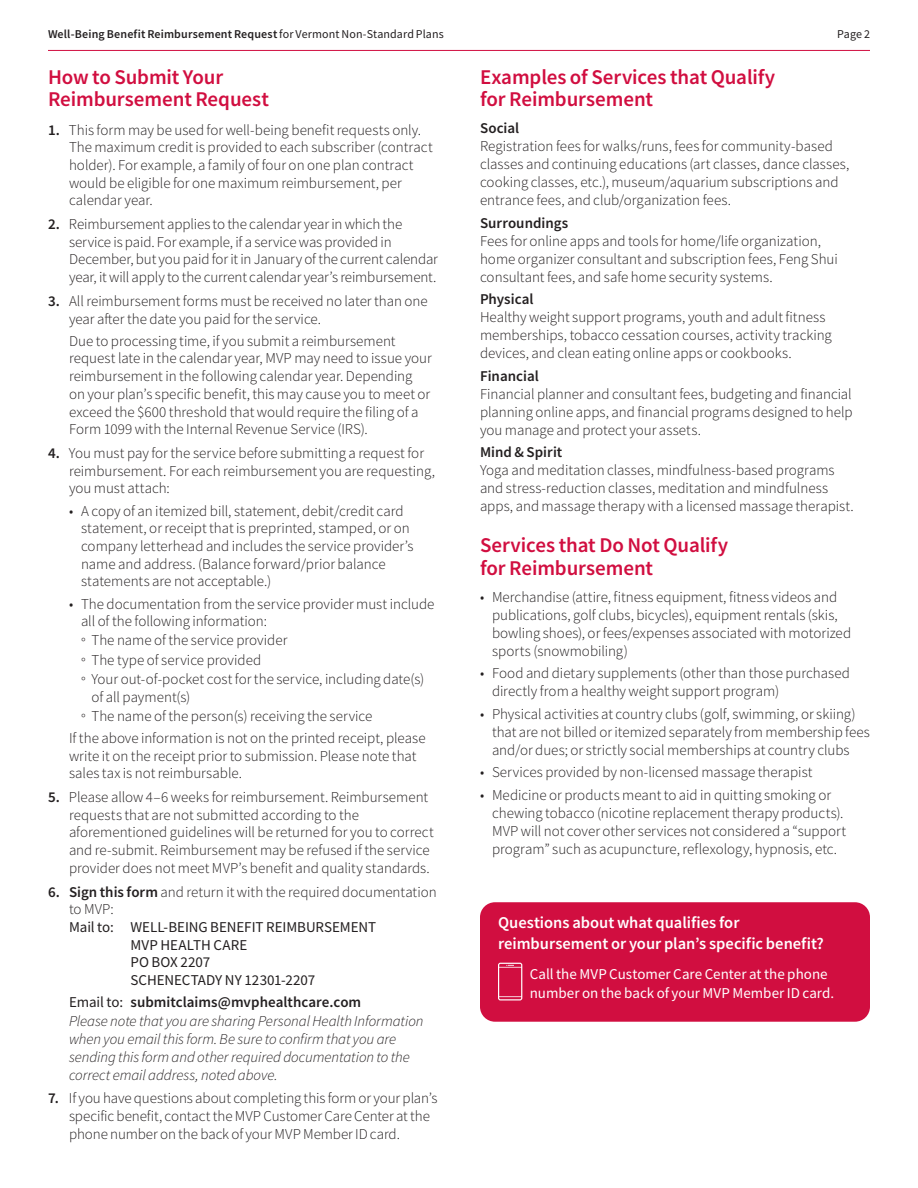
<style>
.page{position:relative;width:918px;height:1188px;background:#fff}
.page>*{position:absolute;margin:0;border:0;box-sizing:border-box;transform-origin:0 0}
.Section_Header{font:600 21px/22.6px "Source Sans Pro";letter-spacing:-.005em;color:#d10e40}
.Section_Header-2{font:600 16.5px/20.4px "Source Sans Pro";color:#fff}
.Section_Header-3{font:300 15px/17.7px "Source Sans Pro";color:#231f20}
.Section_Header-4{font:italic 300 15px/17.7px "Source Sans Pro";letter-spacing:-.005em;color:#231f20}
.Section_Header-5{font:600 15px "Source Sans Pro";color:#231f20}
.Section_Header-6{font:15px "Source Sans Pro";color:#231f20}
.Section_Header-7{font:15px/18.6px "Source Sans Pro";color:#fff}
.Body_Copy{font:600 12px "Source Sans Pro";letter-spacing:.015em;color:#231f20}
.Body_Copy-2{font:12px "Source Sans Pro";color:#231f20}
.s1{font-weight:400}
.s2{font-weight:600}
</style>
<div class="page">
<div style="left:480px;top:902px;width:390px;height:120px;background:#d10e40;border-radius:15px"></div>
<svg style="left:498px;top:963px;width:24px;height:37px"></svg>
<hr style="left:48px;top:50px;width:822px;height:1px;background:#d10e40">
<p class="Body_Copy" style="left:48px;top:26px;width:397px">Well-Being Benefit Reimbursement Request <span class="s1">for Vermont Non-Standard Plans</span></p>
<p class="Body_Copy-2" style="left:837px;top:27px;width:34px">Page 2</p>
<p class="Section_Header" style="left:48px;top:65px;width:222px">How to Submit Your<br>Reimbursement Request</p>
<p class="Section_Header-3" style="left:69px;top:121px;width:365px;text-indent:-21px"><span class="s2">1.</span> This form may be used for well-being benefit requests only.<br>The maximum credit is provided to each subscriber (contract holder). For example, a family of four on one plan contract would be eligible for one maximum reimbursement, per calendar year.</p>
<p class="Section_Header-3" style="left:69px;top:215px;width:370px;text-indent:-21px"><span class="s2">2.</span> Reimbursement applies to the calendar year in which the service is paid. For example, if a service was provided in December, but you paid for it in January of the current calendar year, it will apply to the current calendar year’s reimbursement.</p>
<p class="Section_Header-3" style="left:69px;top:292px;width:360px;text-indent:-21px"><span class="s2">3.</span> All reimbursement forms must be received no later than one year after the date you paid for the service.</p>
<p class="Section_Header-3" style="left:69px;top:332px;width:364px">Due to processing time, if you submit a reimbursement request late in the calendar year, MVP may need to issue your reimbursement in the following calendar year. Depending on your plan’s specific benefit, this may cause you to meet or exceed the $600 threshold that would require the filing of a Form 1099 with the Internal Revenue Service (IRS).</p>
<p class="Section_Header-3" style="left:69px;top:444px;width:368px;text-indent:-21px"><span class="s2">4.</span> You must pay for the service before submitting a request for reimbursement. For each reimbursement you are requesting, you must attach:</p>
<p class="Section_Header-3" style="left:81px;top:502px;width:334px;text-indent:-12px">• A copy of an itemized bill, statement, debit/credit card statement, or receipt that is preprinted, stamped, or on company letterhead and includes the service provider’s name and address. (Balance forward/prior balance statements are not acceptable.)</p>
<p class="Section_Header-3" style="left:81px;top:595px;width:355px;text-indent:-12px">• The documentation from the service provider must include all of the following information:</p>
<p class="Section_Header-3" style="left:81px;top:632px;width:208px">° The name of the service provider</p>
<p class="Section_Header-3" style="left:81px;top:651px;width:182px">° The type of service provided</p>
<p class="Section_Header-3" style="left:92px;top:670px;width:334px;text-indent:-10px">° Your out-of-pocket cost for the service, including date(s) of all payment(s)</p>
<p class="Section_Header-3" style="left:81px;top:707px;width:293px">° The name of the person(s) receiving the service</p>
<p class="Section_Header-3" style="left:69px;top:729px;width:358px">If the above information is not on the printed receipt, please write it on the receipt prior to submission. Please note that sales tax is not reimbursable.</p>
<p class="Section_Header-3" style="left:69px;top:788px;width:366px;text-indent:-21px"><span class="s2">5.</span> Please allow 4–6 weeks for reimbursement. Reimbursement requests that are not submitted according to the aforementioned guidelines will be returned for you to correct and re-submit. Reimbursement may be refused if the service provider does not meet MVP’s benefit and quality standards.</p>
<p class="Section_Header-3" style="left:69px;top:883px;width:369px;text-indent:-21px"><span class="s2">6. Sign this form</span> and return it with the required documentation to MVP:</p>
<p class="Section_Header-6" style="left:69px;top:917px;width:309px">Mail to: WELL-BEING BENEFIT REIMBURSEMENT</p>
<p class="Section_Header-6" style="left:130px;top:935px;width:118px">MVP HEALTH CARE</p>
<p class="Section_Header-6" style="left:130px;top:953px;width:81px">PO BOX 2207</p>
<p class="Section_Header-6" style="left:130px;top:970px;width:186px">SCHENECTADY NY 12301-2207</p>
<p class="Section_Header-5" style="left:69px;top:992px;width:294px"><span class="s1">Email to:</span> submitclaims@mvphealthcare.com</p>
<p class="Section_Header-4" style="left:69px;top:1013px;width:356px">Please note that you are sharing Personal Health Information when you email this form. Be sure to confirm that you are sending this form and other required documentation to the correct email address, noted above.</p>
<p class="Section_Header-3" style="left:69px;top:1089px;width:370px;text-indent:-21px"><span class="s2">7.</span> If you have questions about completing this form or your plan’s specific benefit, contact the MVP Customer Care Center at the phone number on the back of your MVP Member ID card.</p>
<p class="Section_Header" style="left:480px;top:65px;width:297px">Examples of Services that Qualify for Reimbursement</p>
<p class="Section_Header-5" style="left:480px;top:118px;width:41px">Social</p>
<p class="Section_Header-3" style="left:480px;top:137px;width:371px">Registration fees for walks/runs, fees for community-based classes and continuing educations (art classes, dance classes, cooking classes, etc.), museum/aquarium subscriptions and entrance fees, and club/organization fees.</p>
<p class="Section_Header-5" style="left:480px;top:213px;width:90px">Surroundings</p>
<p class="Section_Header-3" style="left:480px;top:232px;width:359px">Fees for online apps and tools for home/life organization, home organizer consultant and subscription fees, Feng Shui consultant fees, and safe home security systems.</p>
<p class="Section_Header-5" style="left:480px;top:289px;width:55px">Physical</p>
<p class="Section_Header-3" style="left:480px;top:308px;width:353px">Healthy weight support programs, youth and adult fitness memberships, tobacco cessation courses, activity tracking devices, and clean eating online apps or cookbooks.</p>
<p class="Section_Header-5" style="left:480px;top:366px;width:60px">Financial</p>
<p class="Section_Header-3" style="left:480px;top:385px;width:374px;text-align:justify">Financial planner and consultant fees, budgeting and financial planning online apps, and financial programs designed to help you manage and protect your assets.</p>
<p class="Section_Header-5" style="left:480px;top:442px;width:84px">Mind &amp; Spirit</p>
<p class="Section_Header-3" style="left:480px;top:461px;width:375px">Yoga and meditation classes, mindfulness-based programs and stress-reduction classes, meditation and mindfulness apps, and massage therapy with a licensed massage therapist.</p>
<p class="Section_Header" style="left:480px;top:533px;width:250px">Services that Do Not Qualify for Reimbursement</p>
<p class="Section_Header-3" style="left:492px;top:588px;width:361px;text-indent:-12px">• Merchandise (attire, fitness equipment, fitness videos and publications, golf clubs, bicycles), equipment rentals (skis, bowling shoes), or fees/expenses associated with motorized sports (snowmobiling)</p>
<p class="Section_Header-3" style="left:492px;top:664px;width:359px;text-indent:-12px">• Food and dietary supplements (other than those purchased directly from a healthy weight support program)</p>
<p class="Section_Header-3" style="left:492px;top:705px;width:380px;text-indent:-12px">• Physical activities at country clubs (golf, swimming, or skiing) that are not billed or itemized separately from membership fees and/or dues; or strictly social memberships at country clubs</p>
<p class="Section_Header-3" style="left:480px;top:763px;width:334px">• Services provided by non-licensed massage therapist</p>
<p class="Section_Header-3" style="left:492px;top:786px;width:356px;text-indent:-12px">• Medicine or products meant to aid in quitting smoking or chewing tobacco (nicotine replacement therapy products).<br>MVP will not cover other services not considered a “support program” such as acupuncture, reflexology, hypnosis, etc.</p>
<p class="Section_Header-2" style="left:498px;top:912px;width:327px">Questions about what qualifies for reimbursement or your plan’s specific benefit?</p>
<p class="Section_Header-7" style="left:530px;top:965px;width:306px">Call the MVP Customer Care Center at the phone number on the back of your MVP Member ID card.</p>
</div>
